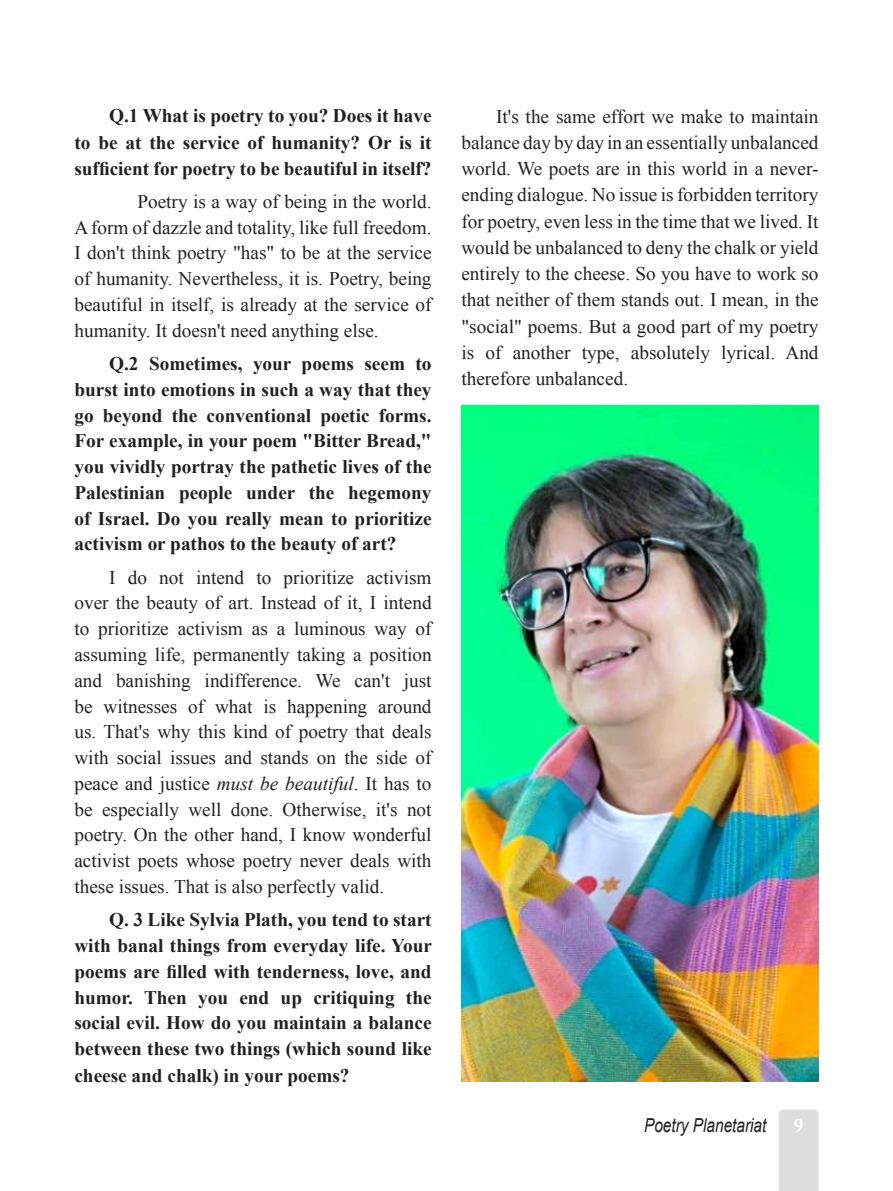
<style>
.page{position:relative;width:893px;height:1191px;background:#fff}
.page>*{position:absolute;margin:0;border:0;box-sizing:border-box;transform-origin:0 0}
.t1{font:19.25px/25.7px "Times New Roman";color:#231f20;text-align:justify}
.t2{font:700 19.25px/25.7px "Times New Roman";color:#231f20;text-align:justify}
.t3{font:italic 19.25px "Arial";color:#231f20;scale:.8 1}
.t4{font:700 19.25px "Adobe Caslon Pro";color:#fff}
.s1{font-style:italic}
</style>
<div class="page">
<div style="left:779px;top:1109px;width:40px;height:82px;background:#dcdddf"></div>
<img style="left:461px;top:406px;width:358px;height:675px">
<p class="t2" style="left:74px;top:102px;width:359px;line-height:26.2px;text-indent:35px">Q.1 What is poetry to you? Does it have to be at the service of humanity? Or is it sufficient for poetry to be beautiful in itself?</p>
<p class="t1" style="left:74px;top:188px;width:359px;text-indent:63px">Poetry is a way of being in the world.<br>A form of dazzle and totality, like full freedom.<br>I don't think poetry "has" to be at the service of humanity. Nevertheless, it is. Poetry, being beautiful in itself, is already at the service of humanity. It doesn't need anything else.</p>
<p class="t2" style="left:74px;top:350px;width:359px;text-indent:35px">Q.2 Sometimes, your poems seem to burst into emotions in such a way that they go beyond the conventional poetic forms.<br>For example, in your poem "Bitter Bread," you vividly portray the pathetic lives of the Palestinian people under the hegemony of Israel. Do you really mean to prioritize activism or pathos to the beauty of art?</p>
<p class="t1" style="left:74px;top:564px;width:359px;text-indent:35px">I do not intend to prioritize activism over the beauty of art. Instead of it, I intend to prioritize activism as a luminous way of assuming life, permanently taking a position and banishing indifference. We can't just be witnesses of what is happening around us. That's why this kind of poetry that deals with social issues and stands on the side of peace and justice <span class="s1">must be beautiful</span>. It has to be especially well done. Otherwise, it's not poetry. On the other hand, I know wonderful activist poets whose poetry never deals with these issues. That is also perfectly valid.</p>
<p class="t2" style="left:74px;top:906px;width:359px;text-indent:35px">Q. 3 Like Sylvia Plath, you tend to start with banal things from everyday life. Your poems are filled with tenderness, love, and humor. Then you end up critiquing the social evil. How do you maintain a balance between these two things (which sound like cheese and chalk) in your poems?</p>
<p class="t1" style="left:461px;top:103px;width:359px;line-height:26.2px;text-indent:35px">It's the same effort we make to maintain balance day by day in an essentially unbalanced world. We poets are in this world in a never&shy;ending dialogue. No issue is forbidden territory for poetry, even less in the time that we lived. It would be unbalanced to deny the chalk or yield entirely to the cheese. So you have to work so that neither of them stands out. I mean, in the "social" poems. But a good part of my poetry is of another type, absolutely lyrical. And therefore unbalanced.</p>
<p class="t3" style="left:644px;top:1113px;width:154px">Poetry Planetariat</p>
<p class="t4" style="left:794px;top:1114px;width:11px">9</p>
</div>
